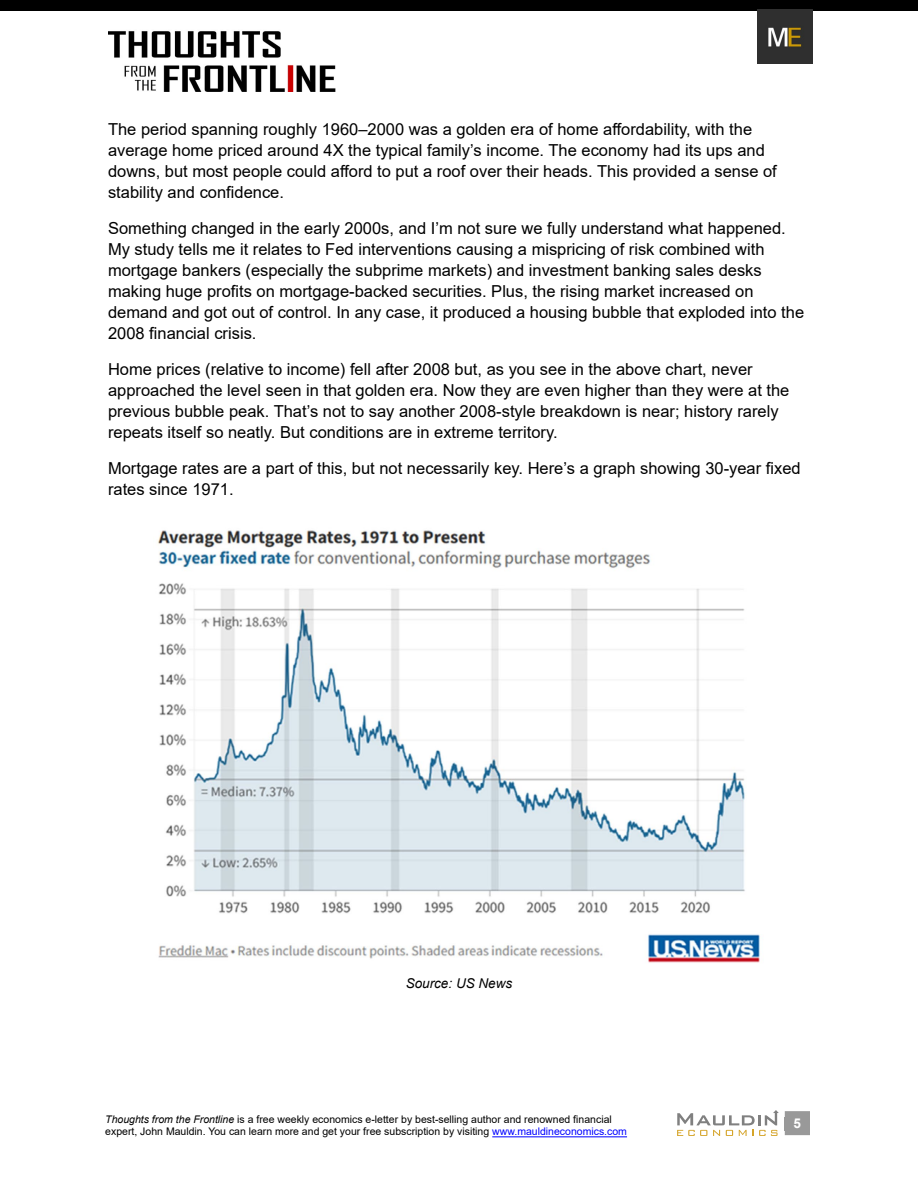
<style>
.page{position:relative;width:918px;height:1188px;background:#fff}
.page>*{position:absolute;margin:0;border:0;box-sizing:border-box;transform-origin:0 0}
.Body-Text{font:16.5px/21px "Arial";color:#000}
.PhotoCaption-34pica{font:italic 13.5px "Arial";color:#000}
.t1{font:700 13.5px "Arial";color:#fff}
.t2{font:10.5px/12.6px "Arial";color:#000}
.s1{font-style:italic}
.s2{color:#00f}
</style>
<div class="page">
<div style="left:785px;top:1111px;width:25px;height:24px;background:#999"></div>
<hr style="left:492px;top:1136px;width:135px;height:1px;background:#00f">
<img style="left:108px;top:31px;width:228px;height:61px">
<div style="left:0;top:0;width:918px;height:11px;background:#000"></div>
<img style="left:758px;top:9px;width:55px;height:55px">
<svg style="left:677px;top:1110px;width:102px;height:26px"></svg>
<img style="left:158px;top:530px;width:602px;height:433px">
<p class="Body-Text" style="left:108px;top:119px;width:670px">The period spanning roughly 1960–2000 was a golden era of home affordability, with the average home priced around 4X the typical family’s income. The economy had its ups and downs, but most people could afford to put a roof over their heads. This provided a sense of stability and confidence.</p>
<p class="Body-Text" style="left:108px;top:218px;width:698px">Something changed in the early 2000s, and I’m not sure we fully understand what happened.<br>My study tells me it relates to Fed interventions causing a mispricing of risk combined with mortgage bankers (especially the subprime markets) and investment banking sales desks making huge profits on mortgage-backed securities. Plus, the rising market increased on demand and got out of control. In any case, it produced a housing bubble that exploded into the 2008 financial crisis.</p>
<p class="Body-Text" style="left:108px;top:359px;width:683px">Home prices (relative to income) fell after 2008 but, as you see in the above chart, never approached the level seen in that golden era. Now they are even higher than they were at the previous bubble peak. That’s not to say another 2008-style breakdown is near; history rarely repeats itself so neatly. But conditions are in extreme territory.</p>
<p class="Body-Text" style="left:108px;top:458px;width:694px">Mortgage rates are a part of this, but not necessarily key. Here’s a graph showing 30-year fixed rates since 1971.</p>
<p class="PhotoCaption-34pica" style="left:406px;top:974px;width:108px">Source: US News</p>
<p class="t2" style="left:105px;top:1113px;width:523px"><span class="s1">Thoughts from the Frontline</span> is a free weekly economics e-letter by best-selling author and renowned financial expert, John Mauldin. You can learn more and get your free subscription by visiting <span class="s2">www.mauldineconomics.com</span></p>
<p class="t1" style="left:794px;top:1113px;width:9px">5</p>
</div>
